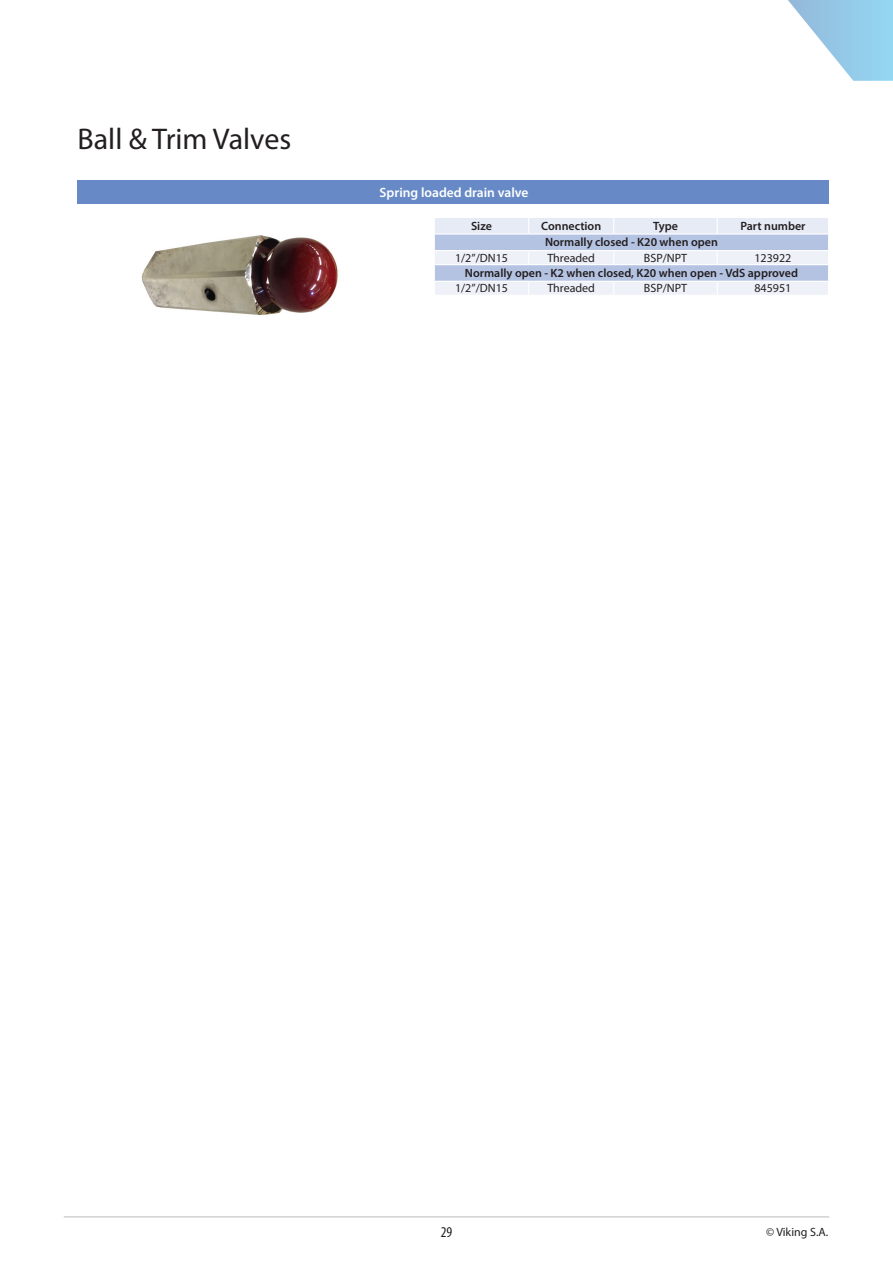
<style>
.page{position:relative;width:893px;height:1263px;background:#fff}
.page>*{position:absolute;margin:0;border:0;box-sizing:border-box;transform-origin:0 0}
.t1{font:30px "Myriad Pro";color:#231f20}
.t2{font:condensed 15px "Myriad Pro";color:#231f20}
.t3{font:600 13.5px "Myriad Pro";color:#fff}
.t4{font:600 12px "Myriad Pro";color:#231f20}
.t5{font:12px "Myriad Pro";color:#231f20}
</style>
<div class="page">
<svg style="left:788px;top:0;width:105px;height:81px"></svg>
<img style="left:141px;top:235px;width:197px;height:80px">
<hr style="left:64px;top:1216px;width:765px;height:1px;background:#d1d2d4">
<svg style="left:434px;top:218px;width:395px;height:77px;background:#d6deef"></svg>
<hr style="left:614px;top:281px;width:103px;height:1px;background:#fff">
<div style="left:78px;top:180px;width:751px;height:24px;background:#678ac6"></div>
<p class="t1" style="left:78px;top:120px;width:215px">Ball &amp; Trim Valves</p>
<p class="t3" style="left:380px;top:184px;width:150px">Spring loaded drain valve</p>
<p class="t4" style="left:471px;top:218px;width:22px">Size</p>
<p class="t4" style="left:541px;top:218px;width:62px">Connection</p>
<p class="t4" style="left:653px;top:218px;width:26px">Type</p>
<p class="t4" style="left:740px;top:218px;width:67px">Part number</p>
<p class="t4" style="left:545px;top:235px;width:174px">Normally closed - K20 when open</p>
<p class="t5" style="left:455px;top:250px;width:54px">1/2”/DN15</p>
<p class="t5" style="left:547px;top:250px;width:49px">Threaded</p>
<p class="t5" style="left:644px;top:250px;width:45px">BSP/NPT</p>
<p class="t5" style="left:754px;top:250px;width:38px">123922</p>
<p class="t4" style="left:465px;top:265px;width:334px">Normally open - K2 when closed, K20 when open - VdS approved</p>
<p class="t5" style="left:455px;top:281px;width:54px">1/2”/DN15</p>
<p class="t5" style="left:547px;top:281px;width:49px">Threaded</p>
<p class="t5" style="left:644px;top:281px;width:45px">BSP/NPT</p>
<p class="t5" style="left:754px;top:281px;width:38px">845951</p>
<p class="t2" style="left:441px;top:1223px;width:13px">29</p>
<p class="t5" style="left:766px;top:1225px;width:64px">© Viking S.A.</p>
</div>
